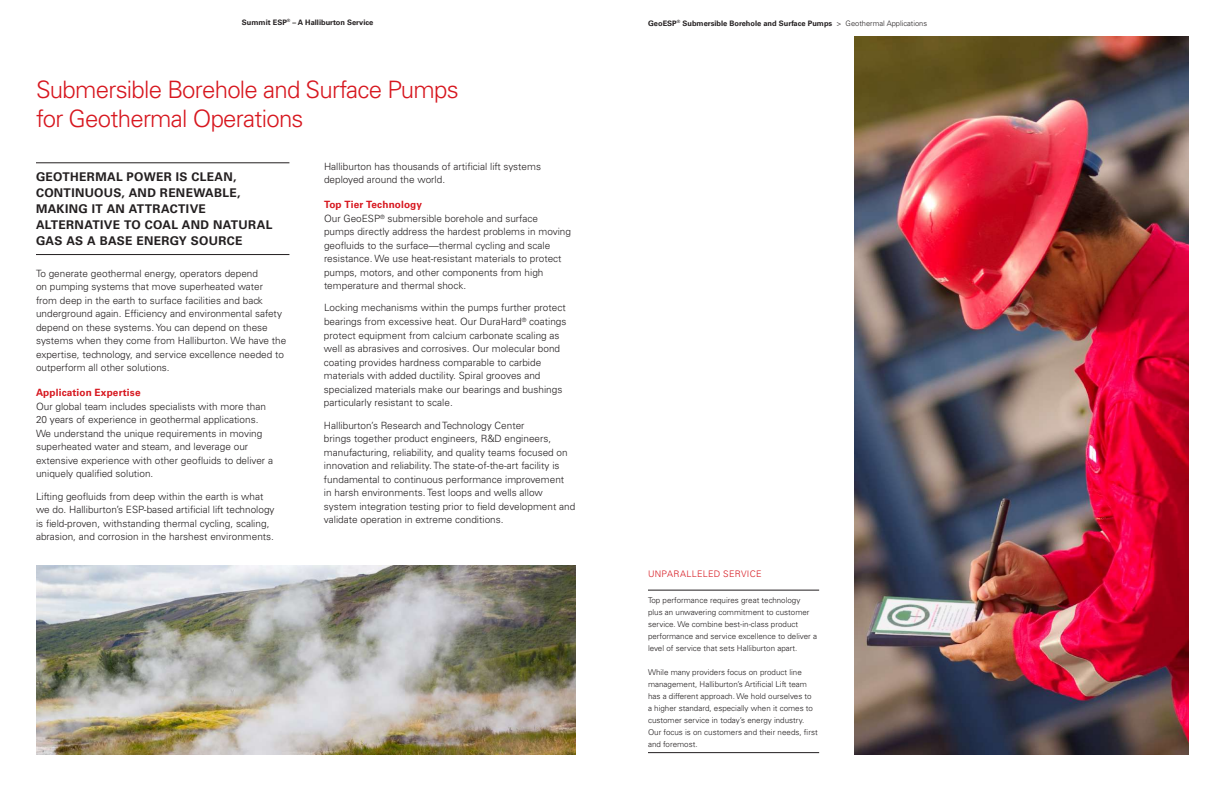
<style>
.page{position:relative;width:1224px;height:792px;background:#fff}
.page>*{position:absolute;margin:0;border:0;box-sizing:border-box;transform-origin:0 0}
.t1{font:300 24px/29px "Univers LT Std";letter-spacing:-.03em;color:#d7171f}
.t2{font:700 12px/16px "Univers LT Std";letter-spacing:.025em;color:#231f20}
.t3{font:300 10px/13.5px "Univers LT Std";color:#231f20}
.t4{font:700 10px "Univers LT Std";letter-spacing:.015em;color:#d7171f}
.t5{font:300 9px "Univers LT Std";letter-spacing:.035em;color:#d7171f}
.t6{font:300 8px/12px "Univers LT Std";color:#231f20}
.t7{font:700 7.5px "Univers LT Std";color:#231f20}
.s1{font-weight:300}
.s2{font-weight:700;color:#d7171f}
</style>
<div class="page">
<hr style="left:648px;top:590px;width:171px;height:1px;background:#231f20">
<hr style="left:648px;top:752px;width:171px;height:1px;background:#231f20">
<img style="left:855px;top:36px;width:334px;height:719px">
<hr style="left:36px;top:162px;width:253px;height:1px;background:#231f20">
<hr style="left:36px;top:254px;width:253px;height:1px;background:#231f20">
<img style="left:36px;top:566px;width:540px;height:189px">
<p class="t7" style="left:242px;top:18px;width:133px">Summit ESP<sup>®</sup> – A Halliburton Service</p>
<p class="t7" style="left:648px;top:19px;width:281px">GeoESP<sup>®</sup> Submersible Borehole and Surface Pumps <span class="s1">&gt; Geothermal Applications</span></p>
<h1 class="t1" style="left:36px;top:75px;width:424px">Submersible Borehole and Surface Pumps for Geothermal Operations</h1>
<p class="t2" style="left:36px;top:169px;width:238px">GEOTHERMAL POWER IS CLEAN,<br>CONTINUOUS, AND RENEWABLE,<br>MAKING IT AN ATTRACTIVE<br>ALTERNATIVE TO COAL AND NATURAL<br>GAS AS A BASE ENERGY SOURCE</p>
<p class="t3" style="left:36px;top:266px;width:252px">To generate geothermal energy, operators depend<br>on pumping systems that move superheated water from deep in the earth to surface facilities and back underground again. Efficiency and environmental safety depend on these systems. You can depend on these systems when they come from Halliburton. We have the expertise, technology, and service excellence needed to outperform all other solutions.</p>
<p class="t4" style="left:36px;top:387px;width:106px">Application Expertise</p>
<p class="t3" style="left:36px;top:399px;width:239px">Our global team includes specialists with more than 20 years of experience in geothermal applications.<br>We understand the unique requirements in moving superheated water and steam, and leverage our extensive experience with other geofluids to deliver a uniquely qualified solution.</p>
<p class="t3" style="left:36px;top:489px;width:240px">Lifting geofluids from deep within the earth is what we do. Halliburton’s ESP-based artificial lift technology is field-proven, withstanding thermal cycling, scaling, abrasion, and corrosion in the harshest environments.</p>
<p class="t3" style="left:324px;top:159px;width:219px">Halliburton has thousands of artificial lift systems deployed around the world.</p>
<p class="t3" style="left:324px;top:198px;width:249px"><span class="s2">Top Tier Technology<br></span>Our GeoESP<sup>®</sup> submersible borehole and surface<br>pumps directly address the hardest problems in moving geofluids to the surface—thermal cycling and scale resistance. We use heat-resistant materials to protect pumps, motors, and other components from high temperature and thermal shock.</p>
<p class="t3" style="left:324px;top:301px;width:244px">Locking mechanisms within the pumps further protect bearings from excessive heat. Our DuraHard<sup>®</sup> coatings protect equipment from calcium carbonate scaling as well as abrasives and corrosives. Our molecular bond coating provides hardness comparable to carbide materials with added ductility. Spiral grooves and specialized materials make our bearings and bushings particularly resistant to scale.</p>
<p class="t3" style="left:324px;top:418px;width:253px">Halliburton’s Research and Technology Center<br>brings together product engineers, R&amp;D engineers, manufacturing, reliability, and quality teams focused on innovation and reliability. The state-of-the-art facility is fundamental to continuous performance improvement<br>in harsh environments. Test loops and wells allow system integration testing prior to field development and validate operation in extreme conditions.</p>
<p class="t5" style="left:648px;top:569px;width:115px">UNPARALLELED SERVICE</p>
<p class="t6" style="left:648px;top:594px;width:171px">Top performance requires great technology<br>plus an unwavering commitment to customer service. We combine best-in-class product performance and service excellence to deliver a level of service that sets Halliburton apart.</p>
<p class="t6" style="left:648px;top:666px;width:171px">While many providers focus on product line management, Halliburton’s Artificial Lift team has a different approach. We hold ourselves to<br>a higher standard, especially when it comes to customer service in today’s energy industry.<br>Our focus is on customers and their needs, first and foremost.</p>
</div>
